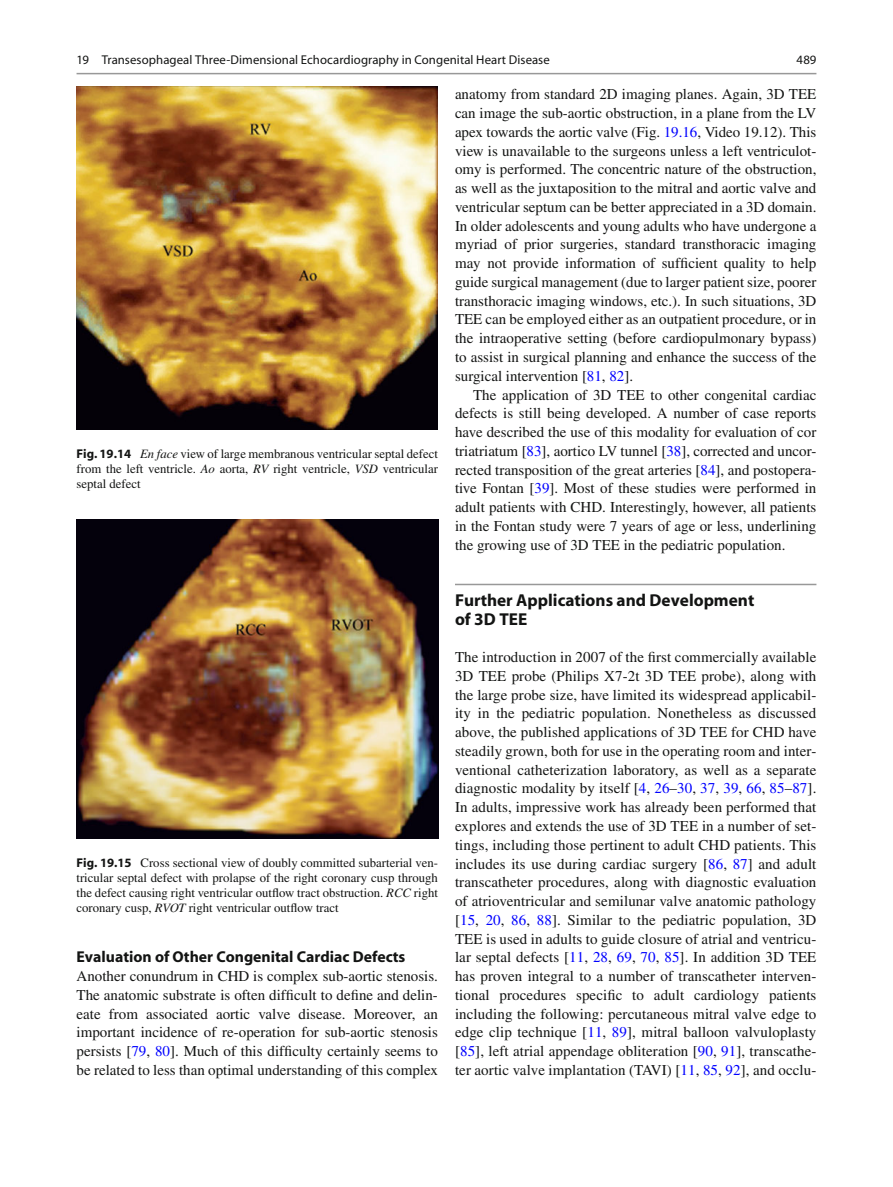
<style>
.page{position:relative;width:893px;height:1187px;background:#fff}
.page>*{position:absolute;margin:0;border:0;box-sizing:border-box;transform-origin:0 0}
.t1{font:700 17.25px/18.8px "Myriad";color:#131413}
.t2{font:700 15.75px "Myriad";color:#131413}
.t3{font:15px/18.8px "Times";color:#131413;text-align:justify}
.t4{font:12.75px/15px "Times";color:#131413;text-align:justify}
.t5{font:12.75px "Myriad";letter-spacing:.005em;color:#131413}
.s1{font-family:"Myriad";font-weight:700}
.s2{font-style:italic}
.s3{color:#00f}
</style>
<div class="page">
<hr style="left:455px;top:583px;width:361px;height:2px;background:#989898">
<img style="left:77px;top:87px;width:361px;height:342px">
<img style="left:77px;top:520px;width:361px;height:318px">
<hr style="left:77px;top:73px;width:739px;height:1px;background:#989898">
<p class="t5" style="left:77px;top:55px;width:475px">19 Transesophageal Three-Dimensional Echocardiography in Congenital Heart Disease</p>
<p class="t5" style="left:797px;top:55px;width:21px">489</p>
<p class="t4" style="left:77px;top:447px;width:363px"><span class="s1">Fig. 19.14</span> <span class="s2">En face</span> view of large membranous ventricular septal defect from the left ventricle. <span class="s2">Ao</span> aorta, <span class="s2">RV</span> right ventricle, <span class="s2">VSD</span> ventricular septal defect</p>
<p class="t4" style="left:77px;top:856px;width:363px"><span class="s1">Fig. 19.15</span> Cross sectional view of doubly committed subarterial ven&shy;tricular septal defect with prolapse of the right coronary cusp through the defect causing right ventricular outflow tract obstruction. <span class="s2">RCC</span> right coronary cusp, <span class="s2">RVOT</span> right ventricular outflow tract</p>
<p class="t2" style="left:77px;top:951px;width:330px">Evaluation of Other Congenital Cardiac Defects</p>
<p class="t3" style="left:77px;top:968px;width:363px">Another conundrum in CHD is complex sub-aortic stenosis.<br>The anatomic substrate is often difficult to define and delin&shy;eate from associated aortic valve disease. Moreover, an important incidence of re-operation for sub-aortic stenosis persists [ <span class="s3">79</span> , <span class="s3">80</span> ]. Much of this difficulty certainly seems to be related to less than optimal understanding of this complex</p>
<p class="t3" style="left:455px;top:86px;width:363px">anatomy from standard 2D imaging planes. Again, 3D TEE can image the sub-aortic obstruction, in a plane from the LV apex towards the aortic valve (Fig. <span class="s3">19.16</span> , Video 19.12 ). This view is unavailable to the surgeons unless a left ventriculot&shy;omy is performed. The concentric nature of the obstruction, as well as the juxtaposition to the mitral and aortic valve and ventricular septum can be better appreciated in a 3D domain.<br>In older adolescents and young adults who have undergone a myriad of prior surgeries, standard transthoracic imaging may not provide information of sufficient quality to help guide surgical management (due to larger patient size, poorer transthoracic imaging windows, etc.). In such situations, 3D TEE can be employed either as an outpatient procedure, or in the intraoperative setting (before cardiopulmonary bypass) to assist in surgical planning and enhance the success of the surgical intervention [ <span class="s3">81</span> , <span class="s3">82</span> ].</p>
<p class="t3" style="left:455px;top:386px;width:363px;text-indent:18px">The application of 3D TEE to other congenital cardiac defects is still being developed. A number of case reports have described the use of this modality for evaluation of cor triatriatum [ <span class="s3">83</span> ], aortico LV tunnel [ <span class="s3">38</span> ], corrected and uncor&shy;rected transposition of the great arteries [ <span class="s3">84</span> ], and postopera&shy;tive Fontan [ <span class="s3">39</span> ]. Most of these studies were performed in adult patients with CHD. Interestingly, however, all patients in the Fontan study were 7 years of age or less, underlining the growing use of 3D TEE in the pediatric population.</p>
<p class="t1" style="left:455px;top:592px;width:301px">Further Applications and Development of 3D TEE</p>
<p class="t3" style="left:455px;top:649px;width:363px">The introduction in 2007 of the first commercially available 3D TEE probe (Philips X7-2t 3D TEE probe), along with the large probe size, have limited its widespread applicabil&shy;ity in the pediatric population. Nonetheless as discussed above, the published applications of 3D TEE for CHD have steadily grown, both for use in the operating room and inter&shy;ventional catheterization laboratory, as well as a separate diagnostic modality by itself [ <span class="s3">4</span> , <span class="s3">26</span> – <span class="s3">30</span> , <span class="s3">37</span> , <span class="s3">39</span> , <span class="s3">66</span> , <span class="s3">85</span> – <span class="s3">87</span> ].<br>In adults, impressive work has already been performed that explores and extends the use of 3D TEE in a number of set&shy;tings, including those pertinent to adult CHD patients. This includes its use during cardiac surgery [ <span class="s3">86</span> , <span class="s3">87</span> ] and adult transcatheter procedures, along with diagnostic evaluation of atrioventricular and semilunar valve anatomic pathology [ <span class="s3">15</span> , <span class="s3">20</span> , <span class="s3">86</span> , <span class="s3">88</span> ]. Similar to the pediatric population, 3D TEE is used in adults to guide closure of atrial and ventricu&shy;lar septal defects [ <span class="s3">11</span> , <span class="s3">28</span> , <span class="s3">69</span> , <span class="s3">70</span> , <span class="s3">85</span> ]. In addition 3D TEE has proven integral to a number of transcatheter interven&shy;tional procedures specific to adult cardiology patients including the following: percutaneous mitral valve edge to edge clip technique [ <span class="s3">11</span> , <span class="s3">89</span> ], mitral balloon valvuloplasty [ <span class="s3">85</span> ], left atrial appendage obliteration [ <span class="s3">90</span> , <span class="s3">91</span> ], transcathe&shy;ter aortic valve implantation (TAVI) [ <span class="s3">11</span> , <span class="s3">85</span> , <span class="s3">92</span> ], and occlu-</p>
</div>
